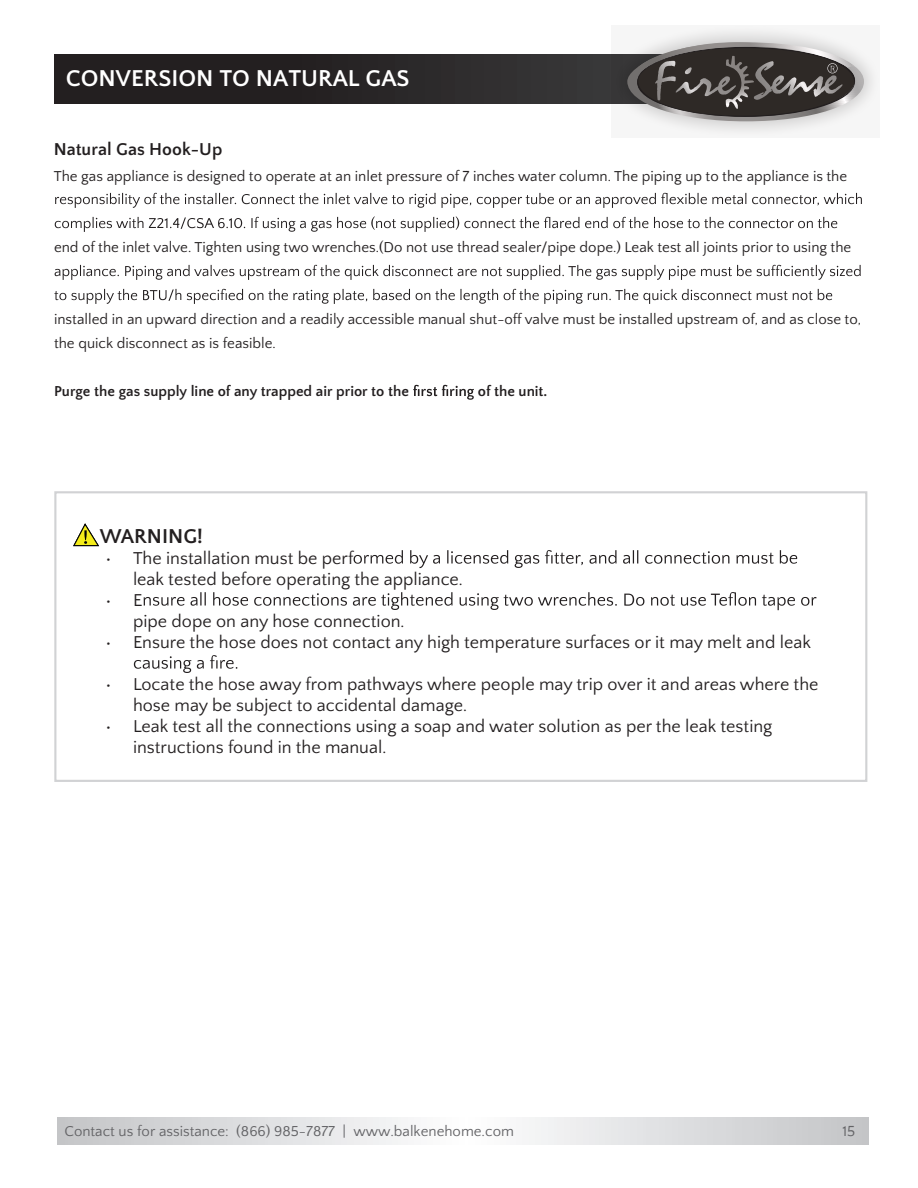
<style>
.page{position:relative;width:918px;height:1188px;background:#fff}
.page>*{position:absolute;margin:0;border:0;box-sizing:border-box;transform-origin:0 0}
.t1{font:700 24px "Quattrocento Sans";color:#fff}
.t2{font:700 21px "Quattrocento Sans";color:#231f20}
.t3{font:18px/21px "Quattrocento Sans";color:#231f20}
.t4{font:700 18px "Quattrocento Sans";color:#231f20}
.t5{font:15px/24px "Quattrocento Sans";color:#231f20}
.t6{font:15px "Quattrocento Sans";color:#636366}
.t7{font:700 15px "Quattrocento Sans";color:#231f20}
</style>
<div class="page">
<svg style="left:58px;top:1118px;width:810px;height:26px"></svg>
<svg style="left:54px;top:54px;width:557px;height:49px;background:#292627"></svg>
<svg style="left:611px;top:28px;width:266px;height:107px;fill:#f4f4f4"></svg>
<svg style="left:627px;top:42px;width:237px;height:79px;background:#6d6a68"></svg>
<svg style="left:354px;top:550px;width:443px;height:18px"></svg>
<svg style="left:144px;top:592px;width:673px;height:18px"></svg>
<svg style="left:134px;top:655px;width:103px;height:18px"></svg>
<div style="left:54px;top:491px;width:813px;height:291px;border:2px solid #d1d2d4"></div>
<svg style="left:73px;top:523px;width:26px;height:24px"></svg>
<svg style="left:55px;top:193px;width:807px;height:15px"></svg>
<svg style="left:55px;top:216px;width:782px;height:16px"></svg>
<svg style="left:55px;top:265px;width:806px;height:15px"></svg>
<svg style="left:54px;top:289px;width:778px;height:15px"></svg>
<svg style="left:413px;top:385px;width:61px;height:15px"></svg>
<h1 class="t1" style="left:66px;top:66px;width:345px">CONVERSION TO NATURAL GAS</h1>
<p class="t4" style="left:54px;top:140px;width:170px">Natural Gas Hook-Up</p>
<p class="t5" style="left:54px;top:165px;width:795px">The gas appliance is designed to operate at an inlet pressure of 7 inches water column. The piping up to the appliance is the</p>
<p class="t5" style="left:54px;top:236px;width:799px">end of the inlet valve. Tighten using two wrenches.(Do not use thread sealer/pipe dope.) Leak test all joints prior to using the</p>
<p class="t5" style="left:54px;top:308px;width:809px">installed in an upward direction and a readily accessible manual shut-off valve must be installed upstream of, and as close to, the quick disconnect as is feasible.</p>
<p class="t7" style="left:54px;top:383px;width:356px">Purge the gas supply line of any trapped air prior to the</p>
<p class="t7" style="left:478px;top:383px;width:71px">of the unit.</p>
<p class="t2" style="left:100px;top:525px;width:105px">WARNING!</p>
<p class="t3" style="left:133px;top:548px;width:331px;text-indent:-27px">• The installation must be perf<br>leak tested before operating the appliance.</p>
<p class="t3" style="left:133px;top:590px;width:273px;text-indent:-27px">• E<br>pipe dope on any hose connection.</p>
<p class="t3" style="left:106px;top:632px;width:707px">• Ensure the hose does not contact any high temperature surfaces or it may melt and leak</p>
<p class="t3" style="left:133px;top:674px;width:687px;text-indent:-27px">• Locate the hose away from pathways where people may trip over it and areas where the hose may be subject to accidental damage.</p>
<p class="t3" style="left:133px;top:716px;width:641px;text-indent:-27px">• Leak test all the connections using a soap and water solution as per the leak testing instructions found in the manual.</p>
<p class="t6" style="left:64px;top:1124px;width:451px">Contact us for assistance: (866) 985-7877 | www.balkenehome.com</p>
<p class="t6" style="left:842px;top:1124px;width:14px">15</p>
</div>
